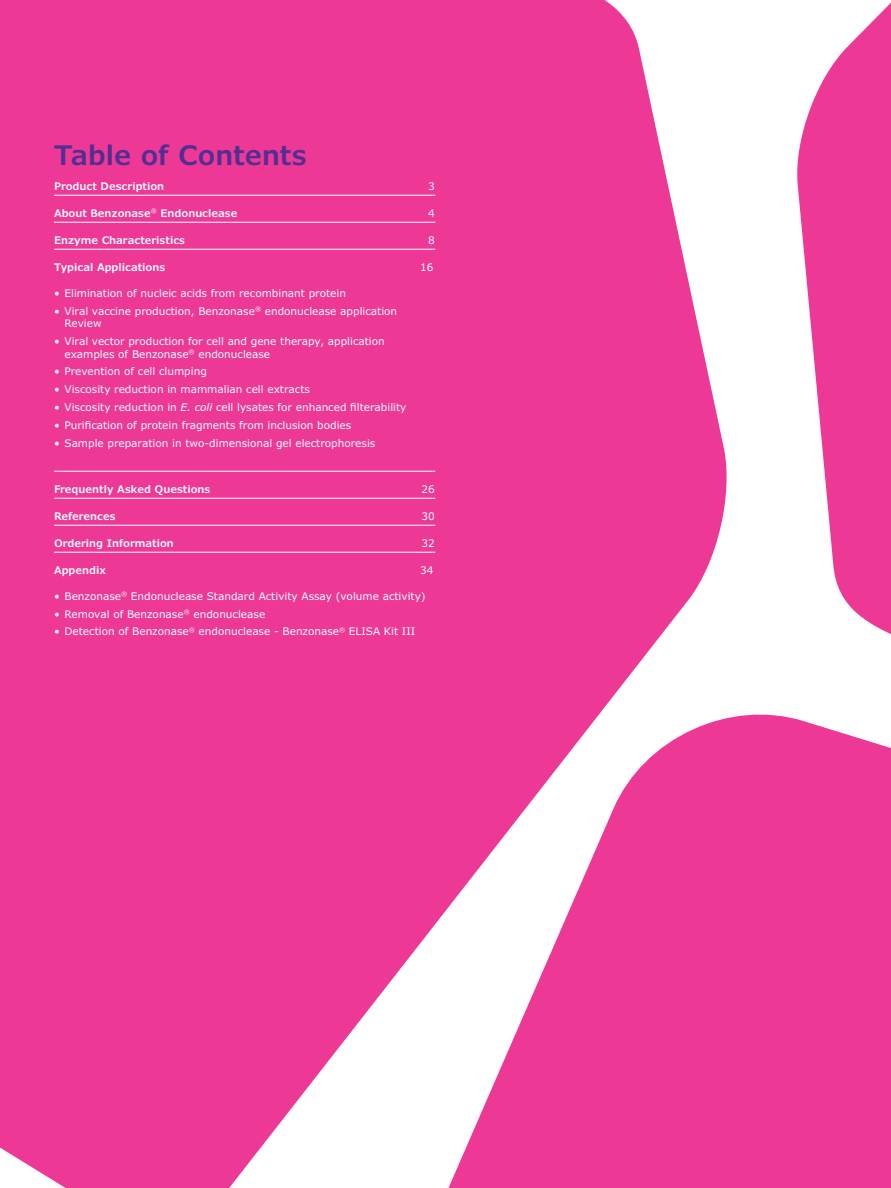
<style>
.page{position:relative;width:891px;height:1188px;background:#fff}
.page>*{position:absolute;margin:0;border:0;box-sizing:border-box;transform-origin:0 0}
.Headline_18_21{font:600 27px "Verdana Pro";color:#502e92}
.TOC_Body_NO_DIVIDING_LINE__Just_this_doc{font:10.5px/12.6px "Verdana Pro";color:#fff}
.TOC_Body{font:600 10.5px "Verdana Pro";color:#fff}
.TOC_Body_NO_DIVIDING_LINE__Just_this_doc-2{font:600 10.5px "Verdana Pro";color:#fff}
.TOC_Body-2{font:10.5px "Verdana Pro";color:#fff}
.s1{font-style:italic}
</style>
<div class="page">
<div style="left:0;top:0;width:727px;height:1188px;background:#ed3896"></div>
<svg style="left:98px;top:698px;width:793px;height:490px;fill:#ed3896"></svg>
<svg style="left:794px;top:2px;width:97px;height:814px;fill:#ed3896"></svg>
<hr style="left:54px;top:195px;width:381px;height:1px;background:#fff">
<hr style="left:54px;top:222px;width:381px;height:1px;background:#fff">
<hr style="left:54px;top:249px;width:381px;height:1px;background:#fff">
<hr style="left:54px;top:471px;width:381px;height:1px;background:#fff">
<hr style="left:54px;top:498px;width:381px;height:1px;background:#fff">
<hr style="left:54px;top:525px;width:381px;height:1px;background:#fff">
<hr style="left:54px;top:552px;width:381px;height:1px;background:#fff">
<p class="Headline_18_21" style="left:54px;top:138px;width:254px">Table of Contents</p>
<p class="TOC_Body" style="left:54px;top:179px;width:112px">Product Description</p>
<p class="TOC_Body-2" style="left:428px;top:179px;width:8px">3</p>
<p class="TOC_Body" style="left:54px;top:206px;width:185px">About Benzonase<sup>®</sup> Endonuclease</p>
<p class="TOC_Body-2" style="left:428px;top:206px;width:8px">4</p>
<p class="TOC_Body" style="left:54px;top:233px;width:133px">Enzyme Characteristics</p>
<p class="TOC_Body-2" style="left:428px;top:233px;width:8px">8</p>
<p class="TOC_Body_NO_DIVIDING_LINE__Just_this_doc-2" style="left:54px;top:260px;width:113px">Typical Applications</p>
<p class="TOC_Body_NO_DIVIDING_LINE__Just_this_doc" style="left:420px;top:261px;width:15px">16</p>
<p class="TOC_Body_NO_DIVIDING_LINE__Just_this_doc" style="left:54px;top:287px;width:294px">• Elimination of nucleic acids from recombinant protein</p>
<p class="TOC_Body_NO_DIVIDING_LINE__Just_this_doc" style="left:64px;top:305px;width:334px;text-indent:-10px">• Viral vaccine production, Benzonase<sup>®</sup> endonuclease application<br>Review</p>
<p class="TOC_Body_NO_DIVIDING_LINE__Just_this_doc" style="left:64px;top:335px;width:322px;text-indent:-10px">• Viral vector production for cell and gene therapy, application examples of Benzonase<sup>®</sup> endonuclease</p>
<p class="TOC_Body_NO_DIVIDING_LINE__Just_this_doc" style="left:54px;top:366px;width:154px">• Prevention of cell clumping</p>
<p class="TOC_Body_NO_DIVIDING_LINE__Just_this_doc" style="left:54px;top:383px;width:258px">• Viscosity reduction in mammalian cell extracts</p>
<p class="TOC_Body_NO_DIVIDING_LINE__Just_this_doc" style="left:54px;top:401px;width:354px">• Viscosity reduction in <span class="s1">E. coli</span> cell lysates for enhanced filterability</p>
<p class="TOC_Body_NO_DIVIDING_LINE__Just_this_doc" style="left:54px;top:419px;width:299px">• Purification of protein fragments from inclusion bodies</p>
<p class="TOC_Body_NO_DIVIDING_LINE__Just_this_doc" style="left:54px;top:437px;width:323px">• Sample preparation in two-dimensional gel electrophoresis</p>
<p class="TOC_Body" style="left:54px;top:482px;width:158px">Frequently Asked Questions</p>
<p class="TOC_Body-2" style="left:422px;top:482px;width:15px">26</p>
<p class="TOC_Body" style="left:54px;top:509px;width:63px">References</p>
<p class="TOC_Body-2" style="left:422px;top:509px;width:15px">30</p>
<p class="TOC_Body" style="left:54px;top:536px;width:121px">Ordering Information</p>
<p class="TOC_Body-2" style="left:422px;top:536px;width:15px">32</p>
<p class="TOC_Body_NO_DIVIDING_LINE__Just_this_doc-2" style="left:54px;top:563px;width:53px">Appendix</p>
<p class="TOC_Body_NO_DIVIDING_LINE__Just_this_doc" style="left:420px;top:564px;width:15px">34</p>
<p class="TOC_Body_NO_DIVIDING_LINE__Just_this_doc" style="left:54px;top:590px;width:373px">• Benzonase<sup>®</sup> Endonuclease Standard Activity Assay (volume activity)</p>
<p class="TOC_Body_NO_DIVIDING_LINE__Just_this_doc" style="left:54px;top:608px;width:213px">• Removal of Benzonase<sup>®</sup> endonuclease</p>
<p class="TOC_Body_NO_DIVIDING_LINE__Just_this_doc" style="left:54px;top:625px;width:363px">• Detection of Benzonase<sup>®</sup> endonuclease - Benzonase<sup>®</sup> ELISA Kit III</p>
</div>
